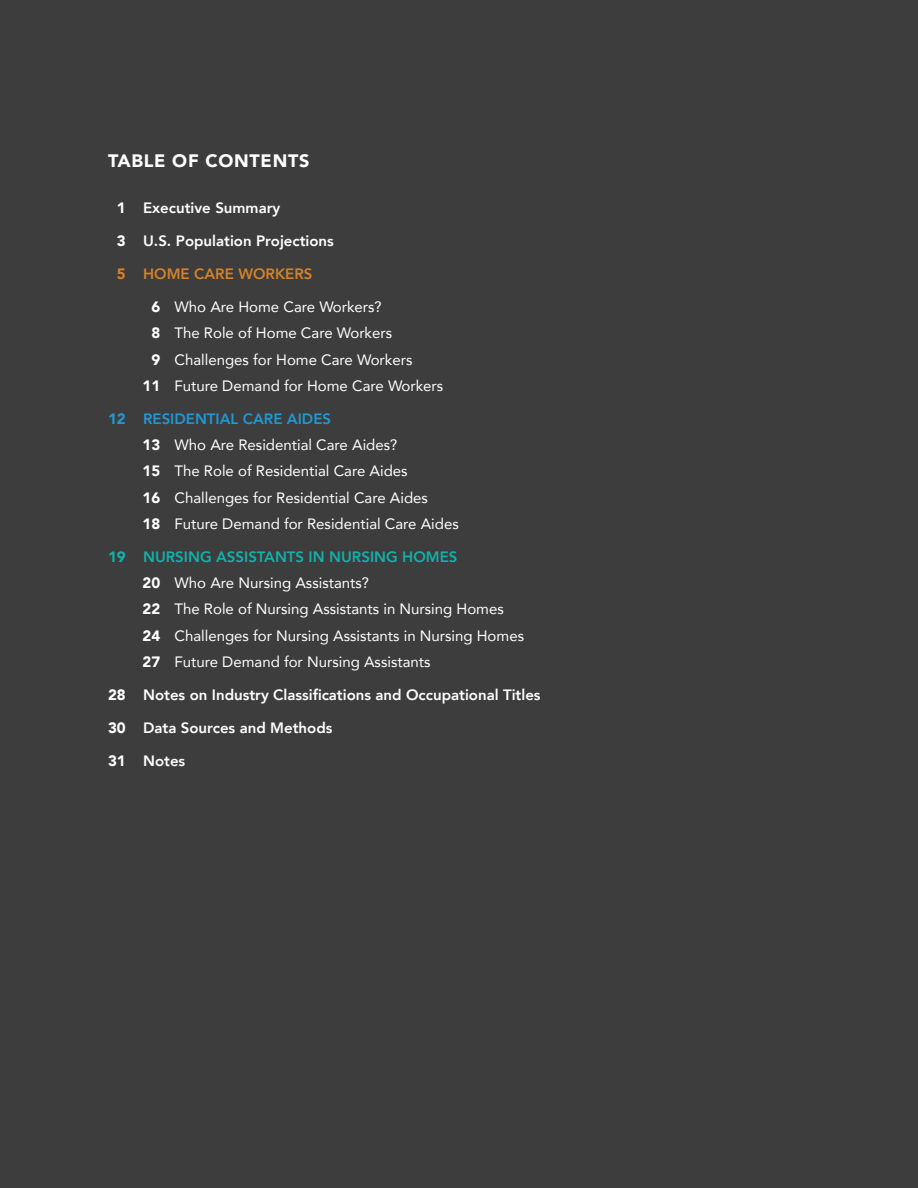
<style>
.page{position:relative;width:918px;height:1188px;background:#3d3d3d}
.page>*{position:absolute;margin:0;border:0;box-sizing:border-box;transform-origin:0 0}
.t1{font:900 18px "Avenir";letter-spacing:.04em;color:#fff}
.t2{font:15px "Avenir";color:#fff}
.t3{font:800 15px "Avenir";color:#fff}
.t4{font:800 15px "Avenir";color:#11b1aa}
.t5{font:800 15px "Avenir";color:#1d99d6}
.t6{font:800 15px "Avenir";color:#d58128}
.s1{font-weight:900}
</style>
<div class="page">
<p class="t1" style="left:108px;top:145px;width:203px">TABLE OF CONTENTS</p>
<p class="t3" style="left:117px;top:196px;width:165px"><span class="s1">1</span> Executive Summary</p>
<p class="t3" style="left:117px;top:229px;width:219px"><span class="s1">3</span> U.S. Population Projections</p>
<p class="t6" style="left:117px;top:262px;width:197px"><span class="s1">5</span> HOME CARE WORKERS</p>
<p class="t2" style="left:151px;top:295px;width:232px"><span class="s1">6</span> Who Are Home Care Workers?</p>
<p class="t2" style="left:151px;top:321px;width:242px"><span class="s1">8</span> The Role of Home Care Workers</p>
<p class="t2" style="left:151px;top:347px;width:262px"><span class="s1">9</span> Challenges for Home Care Workers</p>
<p class="t2" style="left:143px;top:374px;width:302px"><span class="s1">11</span> Future Demand for Home Care Workers</p>
<p class="t5" style="left:108px;top:407px;width:225px"><span class="s1">12</span> RESIDENTIAL CARE AIDES</p>
<p class="t2" style="left:143px;top:433px;width:256px"><span class="s1">13</span> Who Are Residential Care Aides?</p>
<p class="t2" style="left:143px;top:459px;width:267px"><span class="s1">15</span> The Role of Residential Care Aides</p>
<p class="t2" style="left:143px;top:485px;width:287px"><span class="s1">16</span> Challenges for Residential Care Aides</p>
<p class="t2" style="left:143px;top:512px;width:318px"><span class="s1">18</span> Future Demand for Residential Care Aides</p>
<p class="t4" style="left:108px;top:545px;width:351px"><span class="s1">19</span> NURSING ASSISTANTS IN NURSING HOMES</p>
<p class="t2" style="left:143px;top:571px;width:228px"><span class="s1">20</span> Who Are Nursing Assistants?</p>
<p class="t2" style="left:143px;top:597px;width:363px"><span class="s1">22</span> The Role of Nursing Assistants in Nursing Homes</p>
<p class="t2" style="left:143px;top:623px;width:383px"><span class="s1">24</span> Challenges for Nursing Assistants in Nursing Homes</p>
<p class="t2" style="left:143px;top:650px;width:289px"><span class="s1">27</span> Future Demand for Nursing Assistants</p>
<p class="t3" style="left:108px;top:683px;width:434px"><span class="s1">28</span> Notes on Industry Classifications and Occupational Titles</p>
<p class="t3" style="left:108px;top:716px;width:226px"><span class="s1">30</span> Data Sources and Methods</p>
<p class="t3" style="left:108px;top:749px;width:79px"><span class="s1">31</span> Notes</p>
</div>
